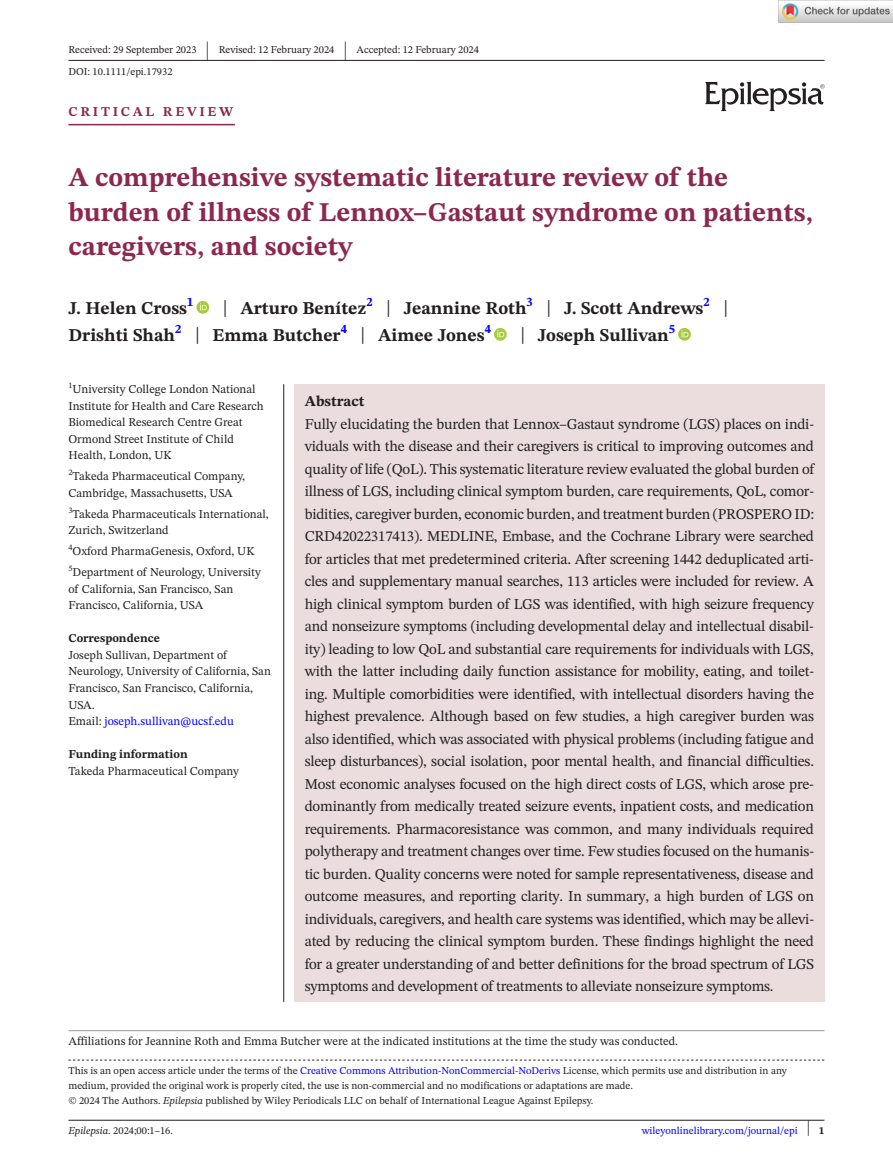
<style>
.page{position:relative;width:893px;height:1174px;background:#fff}
.page>*{position:absolute;margin:0;border:0;box-sizing:border-box;transform-origin:0 0}
.t1{font:700 27px/34.5px "STIX Two Text";color:#8c284e}
.t2{font:25.65px "STIX Two Text";color:#231f20;scale:.49 1}
.t3{font:700 18px/27px "STIX Two Text";color:#231f20}
.t4{font:15px/22.5px "STIX Two Text";letter-spacing:-.015em;color:#231f20;text-align:justify}
.t5{font:700 15px "STIX Two Text";color:#231f20}
.t6{font:700 13.5px "STIX Two Text";letter-spacing:.2em;color:#8c284e}
.t7{font:12px/16.5px "STIX Two Text";color:#231f20}
.t8{font:700 12px "STIX Two Text";color:#231f20}
.t9{font:10.5px/15px "STIX Two Text";color:#231f20}
.t10{font:10.5px "STIX Two Text";color:#00f}
.s1{font-weight:400;font-size:23.4px}
.s2{color:#00f}
.s3{font-style:italic}
.s4{font-size:22.2px;color:#231f20}
.s5{font-weight:700;color:#231f20}
</style>
<div class="page">
<hr style="left:68px;top:1119px;width:756px;height:1px;background:#231f20">
<svg style="left:705px;top:81px;width:119px;height:30px"></svg>
<hr style="left:68px;top:60px;width:756px;height:1px;background:#231f20">
<hr style="left:68px;top:124px;width:167px;height:1px;background:#8c284e">
<svg style="left:196px;top:301px;width:13px;height:13px"></svg>
<svg style="left:200px;top:303px;width:7px;height:7px"></svg>
<svg style="left:494px;top:328px;width:13px;height:13px"></svg>
<svg style="left:497px;top:330px;width:7px;height:7px"></svg>
<svg style="left:678px;top:328px;width:13px;height:13px"></svg>
<svg style="left:681px;top:330px;width:7px;height:7px"></svg>
<svg style="left:68px;top:1059px;width:756px;height:1px"></svg>
<hr style="left:68px;top:1030px;width:756px;height:1px;background:#939598">
<div style="left:294px;top:384px;width:530px;height:618px;background:#ebdcdd"></div>
<hr style="left:283px;top:384px;width:1px;height:618px;background:#231f20">
<img style="left:779px;top:0;width:114px;height:23px">
<p class="t9" style="left:68px;top:42px;width:130px">Received: 29 September 2023</p>
<h2 class="t2" style="left:206px;top:32px;width:8px">|</h2>
<p class="t9" style="left:219px;top:42px;width:117px">Revised: 12 February 2024</p>
<h2 class="t2" style="left:344px;top:32px;width:8px">|</h2>
<p class="t9" style="left:357px;top:42px;width:124px">Accepted: 12 February 2024</p>
<p class="t9" style="left:68px;top:64px;width:106px">DOI: 10.1111/epi.17932</p>
<p class="t6" style="left:68px;top:101px;width:166px">CRITICAL REVIEW</p>
<h1 class="t1" style="left:68px;top:161px;width:746px">A comprehensive systematic literature review of the burden of illness of Lennox–Gastaut syndrome on patients, caregivers, and society</h1>
<p class="t3" style="left:68px;top:295px;width:126px">J. Helen Cross<sup>1</sup></p>
<p class="t3" style="left:68px;top:295px;width:661px;text-indent:154px"><span class="s1">|</span> Arturo Benítez<sup>2</sup> <span class="s1">|</span> Jeannine Roth<sup>3</sup> <span class="s1">|</span> J. Scott Andrews<sup>2</sup> <span class="s1">|<br></span>Drishti Shah<sup>2</sup> <span class="s1">|</span> Emma Butcher<sup>4</sup> <span class="s1">|</span> Aimee Jones<sup>4</sup></p>
<p class="t3" style="left:520px;top:322px;width:156px"><span class="s1">|</span> Joseph Sullivan<sup>5</sup></p>
<p class="t7" style="left:68px;top:381px;width:197px"><sup>1</sup>University College London National<br>Institute for Health and Care Research<br>Biomedical Research Centre Great<br>Ormond Street Institute of Child<br>Health, London, UK</p>
<p class="t7" style="left:68px;top:468px;width:178px"><sup>2</sup>Takeda Pharmaceutical Company,<br>Cambridge, Massachusetts, USA</p>
<p class="t7" style="left:68px;top:505px;width:202px"><sup>3</sup>Takeda Pharmaceuticals International,<br>Zurich, Switzerland</p>
<p class="t7" style="left:68px;top:541px;width:194px;line-height:21px"><sup>4</sup>Oxford PharmaGenesis, Oxford, UK<br><sup>5</sup>Department of Neurology, University</p>
<p class="t7" style="left:68px;top:580px;width:166px">of California, San Francisco, San<br>Francisco, California, USA</p>
<p class="t8" style="left:68px;top:630px;width:93px">Correspondence</p>
<p class="t7" style="left:68px;top:646px;width:204px">Joseph Sullivan, Department of<br>Neurology, University of California, San<br>Francisco, San Francisco, California,<br>USA.<br>Email: <span class="s2">joseph.sullivan@ucsf.edu</span></p>
<p class="t8" style="left:68px;top:745px;width:121px">Funding information</p>
<p class="t7" style="left:68px;top:762px;width:172px">Takeda Pharmaceutical Company</p>
<p class="t5" style="left:305px;top:390px;width:61px">Abstract</p>
<p class="t4" style="left:305px;top:412px;width:511px">Fully elucidating the burden that Lennox–Gastaut syndrome (LGS) places on indi&shy;viduals with the disease and their caregivers is critical to improving outcomes and quality of life (QoL). This systematic literature review evaluated the global burden of illness of LGS, including clinical symptom burden, care requirements, QoL, comor&shy;bidities, caregiver burden, economic burden, and treatment burden (PROSPERO ID:<br>CRD42022317413). MEDLINE, Embase, and the Cochrane Library were searched for articles that met predetermined criteria. After screening 1442 deduplicated arti&shy;cles and supplementary manual searches, 113 articles were included for review. A high clinical symptom burden of LGS was identified, with high seizure frequency and nonseizure symptoms (including developmental delay and intellectual disabil&shy;ity) leading to low QoL and substantial care requirements for individuals with LGS, with the latter including daily function assistance for mobility, eating, and toilet&shy;ing. Multiple comorbidities were identified, with intellectual disorders having the highest prevalence. Although based on few studies, a high caregiver burden was also identified, which was associated with physical problems (including fatigue and sleep disturbances), social isolation, poor mental health, and financial difficulties.<br>Most economic analyses focused on the high direct costs of LGS, which arose pre&shy;dominantly from medically treated seizure events, inpatient costs, and medication requirements. Pharmacoresistance was common, and many individuals required polytherapy and treatment changes over time. Few studies focused on the humanis&shy;tic burden. Quality concerns were noted for sample representativeness, disease and outcome measures, and reporting clarity. In summary, a high burden of LGS on individuals, caregivers, and health care systems was identified, which may be allevi&shy;ated by reducing the clinical symptom burden. These findings highlight the need for a greater understanding of and better definitions for the broad spectrum of LGS symptoms and development of treatments to alleviate nonseizure symptoms.</p>
<p class="t7" style="left:68px;top:1032px;width:611px">Affiliations for Jeannine Roth and Emma Butcher were at the indicated institutions at the time the study was conducted.</p>
<p class="t9" style="left:68px;top:1063px;width:720px">This is an open access article under the terms of the <span class="s2">Creative Commons Attribution-NonCommercial-NoDerivs</span> License, which permits use and distribution in any medium, provided the original work is properly cited, the use is non-commercial and no modifications or adaptations are made.<br>© 2024 The Authors. <span class="s3">Epilepsia</span> published by Wiley Periodicals LLC on behalf of International League Against Epilepsy.</p>
<p class="t9" style="left:68px;top:1123px;width:106px"><span class="s3">Epilepsia.</span> 2024;00:1–16.</p>
<p class="t10" style="left:642px;top:1123px;width:184px">wileyonlinelibrary.com/journal/epi <span class="s4">|</span> <span class="s5">1</span></p>
</div>
